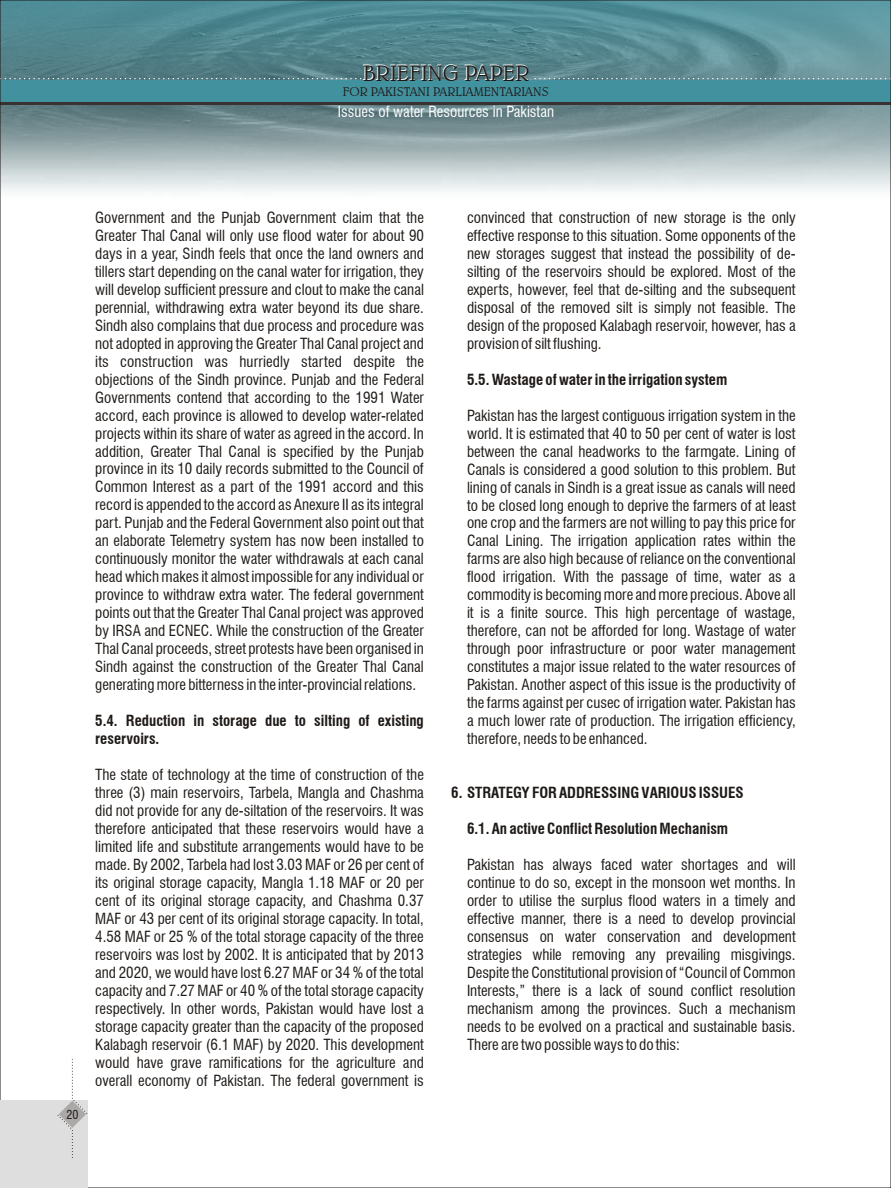
<style>
.page{position:relative;width:891px;height:1188px;background:#fff}
.page>*{position:absolute;margin:0;border:0;box-sizing:border-box;transform-origin:0 0}
.t1{font:22.5px "Belwe Lt BT";color:#fff}
.t2{font:15px/18px "Swis 721 Cn BT";color:#1f1a17;text-align:justify}
.t3{font:700 15px/18px "Swis 721 Cn BT";color:#1f1a17}
.t4{font:15px "Swis 721 Cn BT";color:#fff}
.t5{font:12.75px "Belwe Lt BT";color:#1f1a17}
.t6{font:12px "Swis 721 Cn BT";color:#1f1a17}
</style>
<div class="page">
<svg style="left:2px;top:2px;width:887px;height:190px;background:#7fa1a6"></svg>
<div style="left:0;top:86px;width:891px;height:19px;background:#383330"></div>
<div style="left:0;top:80px;width:891px;height:22px;background:#42919e"></div>
<svg style="left:2px;top:78px;width:359px;height:1px"></svg>
<svg style="left:531px;top:78px;width:358px;height:1px"></svg>
<div style="left:0;top:1101px;width:87px;height:87px;background:#dedede"></div>
<svg style="left:57px;top:1058px;width:31px;height:102px"></svg>
<h1 class="t1" style="left:362px;top:63px;width:168px">BRIEFING PAPER</h1>
<p class="t4" style="left:338px;top:102px;width:218px">Issues of water Resources in Pakistan</p>
<p class="t5" style="left:343px;top:86px;width:207px">FOR PAKISTANI PARLIAMENTARIANS</p>
<p class="t6" style="left:67px;top:1107px;width:13px">20</p>
<p class="t2" style="left:95px;top:208px;width:330px">Government and the Punjab Government claim that the Greater Thal Canal will only use flood water for about 90 days in a year, Sindh feels that once the land owners and tillers start depending on the canal water for irrigation, they will develop sufficient pressure and clout to make the canal perennial, withdrawing extra water beyond its due share.<br>Sindh also complains that due process and procedure was not adopted in approving the Greater Thal Canal project and its construction was hurriedly started despite the objections of the Sindh province. Punjab and the Federal Governments contend that according to the 1991 Water accord, each province is allowed to develop water-related projects within its share of water as agreed in the accord. In addition, Greater Thal Canal is specified by the Punjab province in its 10 daily records submitted to the Council of Common Interest as a part of the 1991 accord and this record is appended to the accord as Anexure II as its integral part. Punjab and the Federal Government also point out that an elaborate Telemetry system has now been installed to continuously monitor the water withdrawals at each canal head which makes it almost impossible for any individual or province to withdraw extra water. The federal government points out that the Greater Thal Canal project was approved by IRSA and ECNEC. While the construction of the Greater Thal Canal proceeds, street protests have been organised in Sindh against the construction of the Greater Thal Canal generating more bitterness in the inter-provincial relations.</p>
<p class="t3" style="left:95px;top:712px;width:330px">5.4. Reduction in storage due to silting of existing reservoirs.</p>
<p class="t2" style="left:95px;top:766px;width:330px">The state of technology at the time of construction of the three (3) main reservoirs, Tarbela, Mangla and Chashma did not provide for any de-siltation of the reservoirs. It was therefore anticipated that these reservoirs would have a limited life and substitute arrangements would have to be made. By 2002, Tarbela had lost 3.03 MAF or 26 per cent of its original storage capacity, Mangla 1.18 MAF or 20 per cent of its original storage capacity, and Chashma 0.37<br>MAF or 43 per cent of its original storage capacity. In total, 4.58 MAF or 25 % of the total storage capacity of the three reservoirs was lost by 2002. It is anticipated that by 2013 and 2020, we would have lost 6.27 MAF or 34 % of the total capacity and 7.27 MAF or 40 % of the total storage capacity respectively. In other words, Pakistan would have lost a storage capacity greater than the capacity of the proposed Kalabagh reservoir (6.1 MAF) by 2020. This development would have grave ramifications for the agriculture and overall economy of Pakistan. The federal government is</p>
<p class="t2" style="left:467px;top:208px;width:330px">convinced that construction of new storage is the only effective response to this situation. Some opponents of the new storages suggest that instead the possibility of de&shy;silting of the reservoirs should be explored. Most of the experts, however, feel that de-silting and the subsequent disposal of the removed silt is simply not feasible. The design of the proposed Kalabagh reservoir, however, has a provision of silt flushing.</p>
<p class="t3" style="left:467px;top:370px;width:262px">5.5. Wastage of water in the irrigation system</p>
<p class="t2" style="left:467px;top:406px;width:330px">Pakistan has the largest contiguous irrigation system in the world. It is estimated that 40 to 50 per cent of water is lost between the canal headworks to the farmgate. Lining of Canals is considered a good solution to this problem. But lining of canals in Sindh is a great issue as canals will need to be closed long enough to deprive the farmers of at least one crop and the farmers are not willing to pay this price for Canal Lining. The irrigation application rates within the farms are also high because of reliance on the conventional flood irrigation. With the passage of time, water as a commodity is becoming more and more precious. Above all it is a finite source. This high percentage of wastage, therefore, can not be afforded for long. Wastage of water through poor infrastructure or poor water management constitutes a major issue related to the water resources of Pakistan. Another aspect of this issue is the productivity of the farms against per cusec of irrigation water. Pakistan has a much lower rate of production. The irrigation efficiency, therefore, needs to be enhanced.</p>
<p class="t3" style="left:451px;top:784px;width:294px">6. STRATEGY FOR ADDRESSING VARIOUS ISSUES</p>
<p class="t3" style="left:467px;top:820px;width:263px">6.1. An active Conflict Resolution Mechanism</p>
<p class="t2" style="left:467px;top:856px;width:330px">Pakistan has always faced water shortages and will continue to do so, except in the monsoon wet months. In order to utilise the surplus flood waters in a timely and effective manner, there is a need to develop provincial consensus on water conservation and development strategies while removing any prevailing misgivings.<br>Despite the Constitutional provision of “Council of Common Interests,” there is a lack of sound conflict resolution mechanism among the provinces. Such a mechanism needs to be evolved on a practical and sustainable basis.<br>There are two possible ways to do this:</p>
</div>
